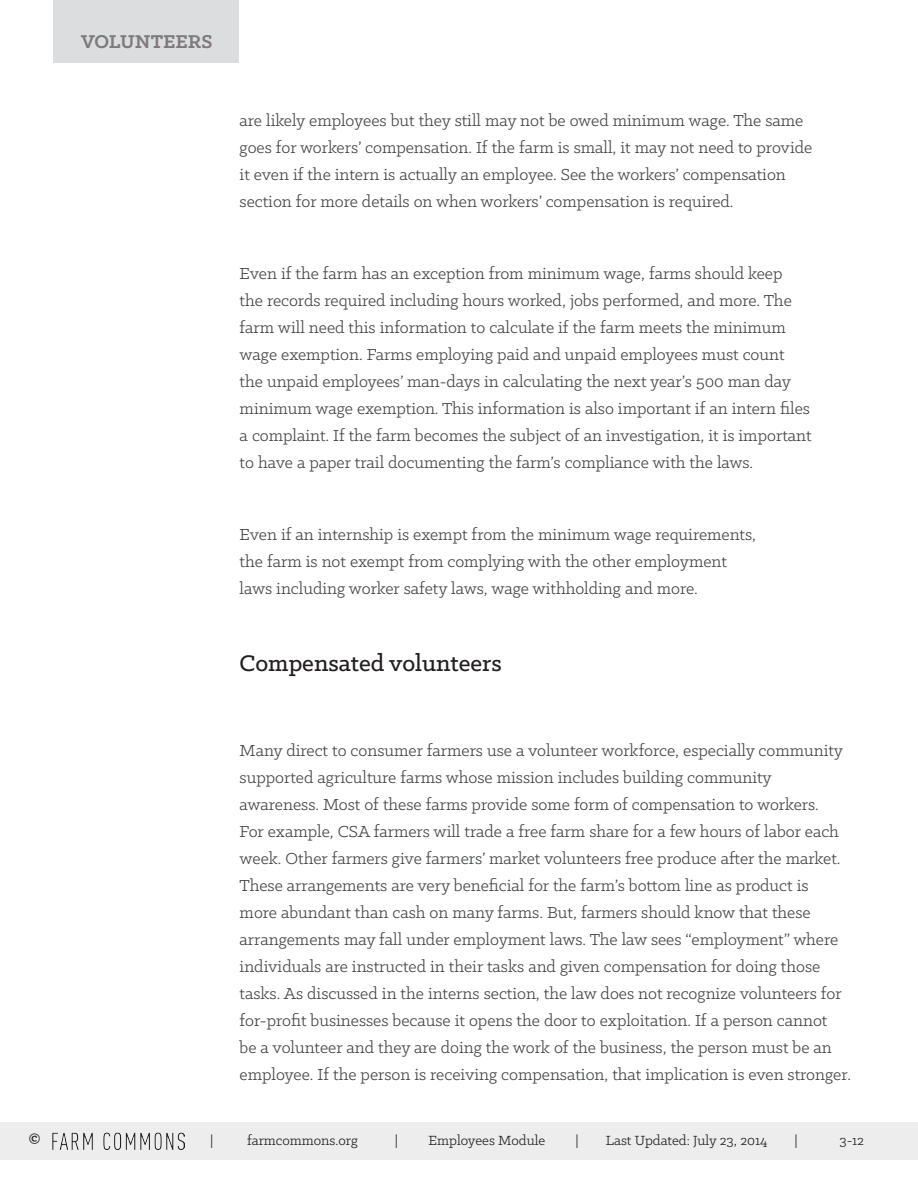
<style>
.page{position:relative;width:918px;height:1188px;background:#fff}
.page>*{position:absolute;margin:0;border:0;box-sizing:border-box;transform-origin:0 0}
.t1{font:500 25.5px "Klinic Slab";color:#231f20}
.t2{font:700 21px "Klinic Slab";color:#7e7a7b}
.t3{font:18px/27px "Klinic Slab";color:#454646}
.t4{font:700 16.5px "Klinic Slab";color:#231f20}
.t5{font:15px "Klinic Slab";color:#231f20}
</style>
<div class="page">
<div style="left:0;top:1122px;width:918px;height:37px;background:#ededee"></div>
<div style="left:53px;top:1px;width:185px;height:62px;background:#dcdddf"></div>
<img style="left:52px;top:1132px;width:133px;height:18px">
<p class="t2" style="left:81px;top:27px;width:133px">VOLUNTEERS</p>
<p class="t3" style="left:240px;top:106px;width:574px">are likely employees but they still may not be owed minimum wage. The same goes for workers’ compensation. If the farm is small, it may not need to provide it even if the intern is actually an employee. See the workers’ compensation section for more details on when workers’ compensation is required.</p>
<p class="t3" style="left:240px;top:259px;width:573px">Even if the farm has an exception from minimum wage, farms should keep<br>the records required including hours worked, jobs performed, and more. The farm will need this information to calculate if the farm meets the minimum wage exemption. Farms employing paid and unpaid employees must count the unpaid employees’ man-days in calculating the next year’s 500 man day minimum wage exemption. This information is also important if an intern files a complaint. If the farm becomes the subject of an investigation, it is important to have a paper trail documenting the farm’s compliance with the laws.</p>
<p class="t3" style="left:240px;top:520px;width:518px">Even if an internship is exempt from the minimum wage requirements, the farm is not exempt from complying with the other employment laws including worker safety laws, wage withholding and more.</p>
<h1 class="t1" style="left:240px;top:646px;width:264px">Compensated volunteers</h1>
<p class="t3" style="left:240px;top:736px;width:613px">Many direct to consumer farmers use a volunteer workforce, especially community supported agriculture farms whose mission includes building community awareness. Most of these farms provide some form of compensation to workers.<br>For example, CSA farmers will trade a free farm share for a few hours of labor each week. Other farmers give farmers’ market volunteers free produce after the market.<br>These arrangements are very beneficial for the farm’s bottom line as product is<br>more abundant than cash on many farms. But, farmers should know that these arrangements may fall under employment laws. The law sees “employment” where individuals are instructed in their tasks and given compensation for doing those tasks. As discussed in the interns section, the law does not recognize volunteers for for-profit businesses because it opens the door to exploitation. If a person cannot<br>be a volunteer and they are doing the work of the business, the person must be an employee. If the person is receiving compensation, that implication is even stronger.</p>
<p class="t4" style="left:29px;top:1127px;width:13px">©</p>
<p class="t5" style="left:210px;top:1131px;width:5px">|</p>
<p class="t5" style="left:247px;top:1131px;width:112px">farmcommons.org</p>
<p class="t5" style="left:395px;top:1131px;width:5px">|</p>
<p class="t5" style="left:429px;top:1131px;width:118px">Employees Module</p>
<p class="t5" style="left:576px;top:1131px;width:5px">|</p>
<p class="t5" style="left:606px;top:1131px;width:163px">Last Updated: July 23, 2014</p>
<p class="t5" style="left:794px;top:1131px;width:5px">|</p>
<p class="t5" style="left:840px;top:1131px;width:26px">3-12</p>
</div>
